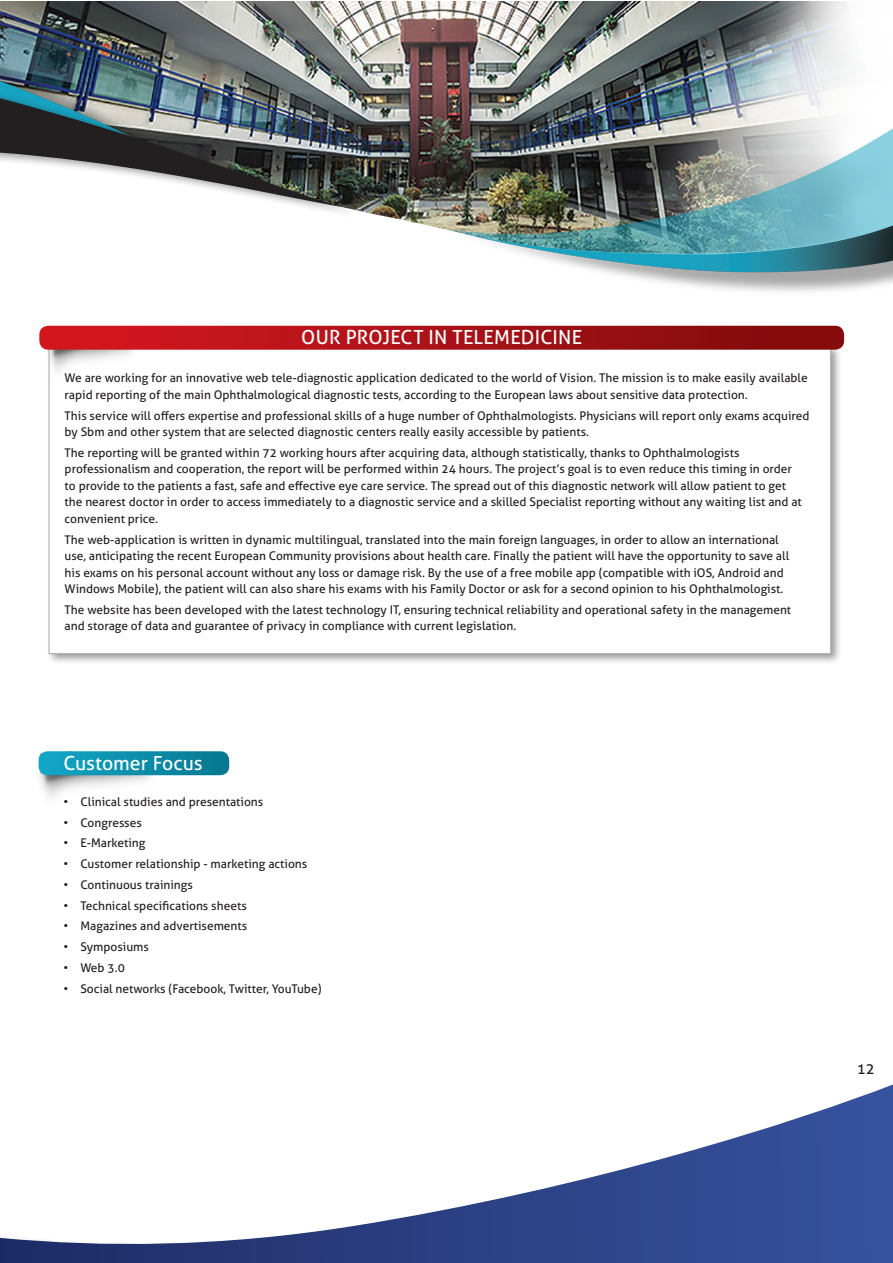
<style>
.page{position:relative;width:893px;height:1263px;background:#fff}
.page>*{position:absolute;margin:0;border:0;box-sizing:border-box;transform-origin:0 0}
.t1{font:19.5px "Aller";letter-spacing:.005em;color:#fff}
.t2{font:15px "Aller";color:#231f20}
.t3{font:12px/16.5px "Aller";color:#231f20}
</style>
<div class="page">
<div style="left:46px;top:343px;width:796px;height:322px;background:#231f20;opacity:.44"></div>
<div style="left:49px;top:346px;width:782px;height:308px;background:#fff;border:1px solid #a8a9ad"></div>
<img style="left:340px;top:1px;width:552px;height:291px">
<div style="left:0;top:11px;width:360px;height:334px;background:#231f20;opacity:.43"></div>
<img style="left:0;top:1px;width:340px;height:344px">
<img style="left:38px;top:757px;width:133px;height:40px">
<svg style="left:39px;top:751px;width:190px;height:24px;background:#1191ad"></svg>
<svg style="left:0;top:1085px;width:892px;height:178px"></svg>
<img style="left:32px;top:293px;width:122px;height:88px">
<svg style="left:39px;top:326px;width:805px;height:24px;background:#ab151a"></svg>
<h1 class="t1" style="left:301px;top:326px;width:282px">OUR PROJECT IN TELEMEDICINE</h1>
<p class="t3" style="left:65px;top:370px;width:745px">We are working for an innovative web tele-diagnostic application dedicated to the world of Vision. The mission is to make easily available rapid reporting of the main Ophthalmological diagnostic tests, according to the European laws about sensitive data protection.</p>
<p class="t3" style="left:65px;top:407px;width:746px">This service will offers expertise and professional skills of a huge number of Ophthalmologists. Physicians will report only exams acquired by Sbm and other system that are selected diagnostic centers really easily accessible by patients.</p>
<p class="t3" style="left:65px;top:444px;width:739px">The reporting will be granted within 72 working hours after acquiring data, although statistically, thanks to Ophthalmologists professionalism and cooperation, the report will be performed within 24 hours. The project’s goal is to even reduce this timing in order to provide to the patients a fast, safe and effective eye care service. The spread out of this diagnostic network will allow patient to get the nearest doctor in order to access immediately to a diagnostic service and a skilled Specialist reporting without any waiting list and at convenient price.</p>
<p class="t3" style="left:65px;top:531px;width:726px">The web-application is written in dynamic multilingual, translated into the main foreign languages, in order to allow an international use, anticipating the recent European Community provisions about health care. Finally the patient will have the opportunity to save all his exams on his personal account without any loss or damage risk. By the use of a free mobile app (compatible with iOS, Android and Windows Mobile), the patient will can also share his exams with his Family Doctor or ask for a second opinion to his Ophthalmologist.</p>
<p class="t3" style="left:65px;top:601px;width:728px">The website has been developed with the latest technology IT, ensuring technical reliability and operational safety in the management and storage of data and guarantee of privacy in compliance with current legislation.</p>
<h1 class="t1" style="left:63px;top:752px;width:141px">Customer Focus</h1>
<p class="t3" style="left:63px;top:793px;width:202px">• Clinical studies and presentations</p>
<p class="t3" style="left:63px;top:814px;width:80px">• Congresses</p>
<p class="t3" style="left:63px;top:835px;width:84px">• E-Marketing</p>
<p class="t3" style="left:63px;top:856px;width:245px">• Customer relationship - marketing actions</p>
<p class="t3" style="left:63px;top:876px;width:131px">• Continuous trainings</p>
<p class="t3" style="left:63px;top:897px;width:185px">• Technical specifications sheets</p>
<p class="t3" style="left:63px;top:918px;width:185px">• Magazines and advertisements</p>
<p class="t3" style="left:63px;top:939px;width:87px">• Symposiums</p>
<p class="t3" style="left:63px;top:959px;width:63px">• Web 3.0</p>
<p class="t3" style="left:63px;top:980px;width:260px">• Social networks (Facebook, Twitter, YouTube)</p>
<p class="t2" style="left:857px;top:1060px;width:19px">12</p>
</div>
